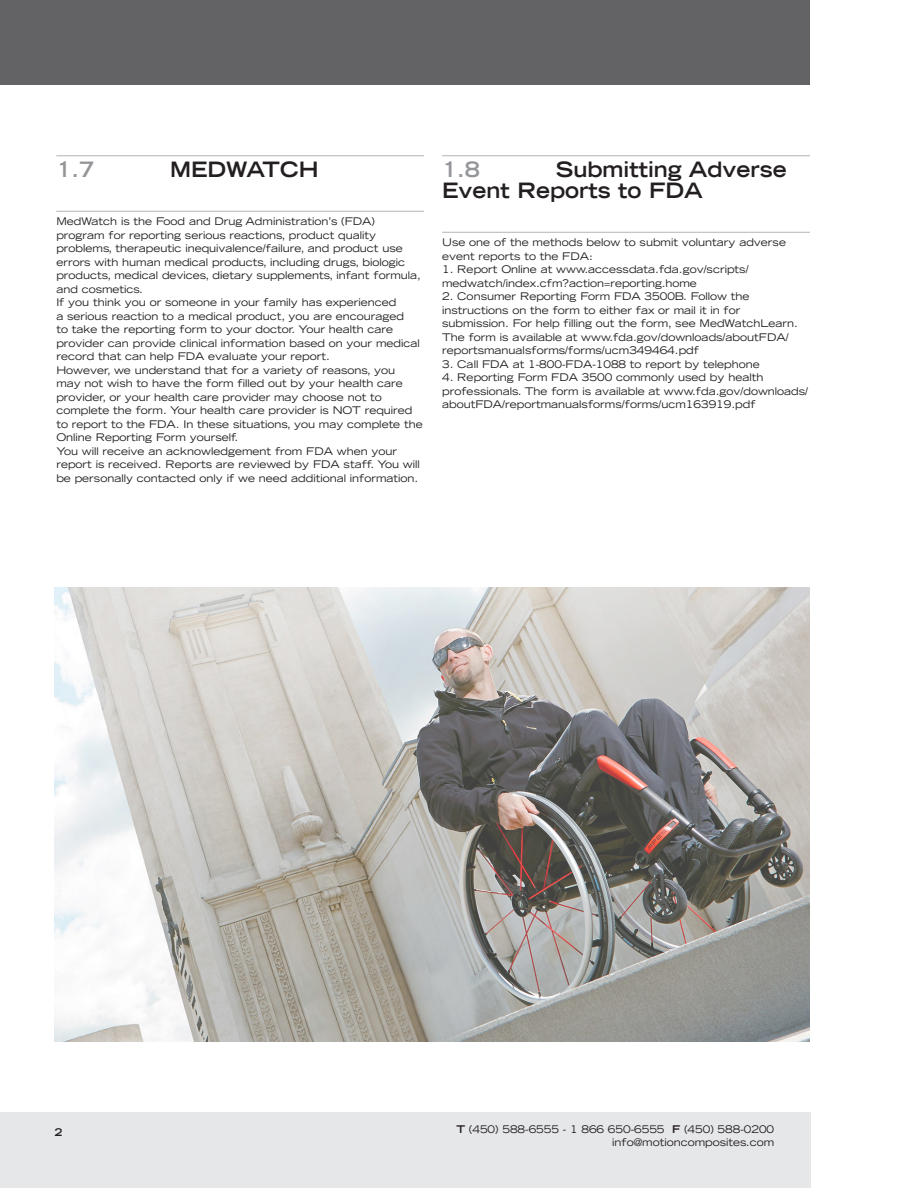
<style>
.page{position:relative;width:918px;height:1188px;background:#fff}
.page>*{position:absolute;margin:0;border:0;box-sizing:border-box;transform-origin:0 0}
.TITRE_2{font:700 expanded 21px/21px "Trade Gothic LH";color:#231f20}
.TITRE_2-2{font:700 expanded 21px "Trade Gothic LH";color:#939598}
.Texte{font:expanded 10.5px/13.5px "Trade Gothic LH";color:#231f20}
.t1{font:700 expanded 10.5px "Trade Gothic LH";color:#231f20}
.s1{font-weight:700}
</style>
<div class="page">
<div style="left:0;top:0;width:810px;height:85px;background:#636366"></div>
<div style="left:0;top:1112px;width:811px;height:76px;background:#e6e7e9"></div>
<hr style="left:56px;top:155px;width:368px;height:1px;background:#b2b3b7">
<hr style="left:56px;top:211px;width:368px;height:1px;background:#b2b3b7">
<hr style="left:442px;top:155px;width:368px;height:1px;background:#b2b3b7">
<hr style="left:442px;top:232px;width:368px;height:1px;background:#b2b3b7">
<img style="left:54px;top:588px;width:756px;height:453px">
<p class="TITRE_2-2" style="left:56px;top:156px;width:39px">1.7</p>
<p class="TITRE_2" style="left:170px;top:159px;width:150px">MEDWATCH</p>
<p class="Texte" style="left:56px;top:214px;width:366px">MedWatch is the Food and Drug Administration’s (FDA) program for reporting serious reactions, product quality problems, therapeutic inequivalence/failure, and product use errors with human medical products, including drugs, biologic products, medical devices, dietary supplements, infant formula, and cosmetics.</p>
<p class="Texte" style="left:56px;top:295px;width:365px">If you think you or someone in your family has experienced<br>a serious reaction to a medical product, you are encouraged<br>to take the reporting form to your doctor. Your health care provider can provide clinical information based on your medical record that can help FDA evaluate your report.</p>
<p class="Texte" style="left:56px;top:363px;width:368px">However, we understand that for a variety of reasons, you<br>may not wish to have the form filled out by your health care provider, or your health care provider may choose not to complete the form. Your health care provider is NOT required to report to the FDA. In these situations, you may complete the Online Reporting Form yourself.</p>
<p class="Texte" style="left:56px;top:444px;width:365px">You will receive an acknowledgement from FDA when your report is received. Reports are reviewed by FDA staff. You will be personally contacted only if we need additional information.</p>
<p class="TITRE_2" style="left:442px;top:159px;width:346px;text-indent:114px">Submitting Adverse<br>Event Reports to FDA</p>
<p class="Texte" style="left:442px;top:235px;width:345px">Use one of the methods below to submit voluntary adverse event reports to the FDA:</p>
<p class="Texte" style="left:442px;top:262px;width:308px">1. Report Online at www.accessdata.fda.gov/scripts/ medwatch/index.cfm?action=reporting.home</p>
<p class="Texte" style="left:442px;top:289px;width:357px">2. Consumer Reporting Form FDA 3500B. Follow the instructions on the form to either fax or mail it in for submission. For help filling out the form, see MedWatchLearn.<br>The form is available at www.fda.gov/downloads/aboutFDA/ reportsmanualsforms/forms/ucm349464.pdf</p>
<p class="Texte" style="left:442px;top:357px;width:319px">3. Call FDA at 1-800-FDA-1088 to report by telephone</p>
<p class="Texte" style="left:442px;top:370px;width:368px">4. Reporting Form FDA 3500 commonly used by health professionals. The form is available at www.fda.gov/downloads/ aboutFDA/reportmanualsforms/forms/ucm163919.pdf</p>
<p class="TITRE_2-2" style="left:442px;top:156px;width:39px">1.8</p>
<p class="t1" style="left:55px;top:1126px;width:9px">2</p>
<p class="Texte" style="left:456px;top:1122px;width:319px;text-align:right"><span class="s1">T</span> (450) 588-6555 - 1 866 650-6555 <span class="s1">F</span> (450) 588-0200 info@motioncomposites.com</p>
</div>
